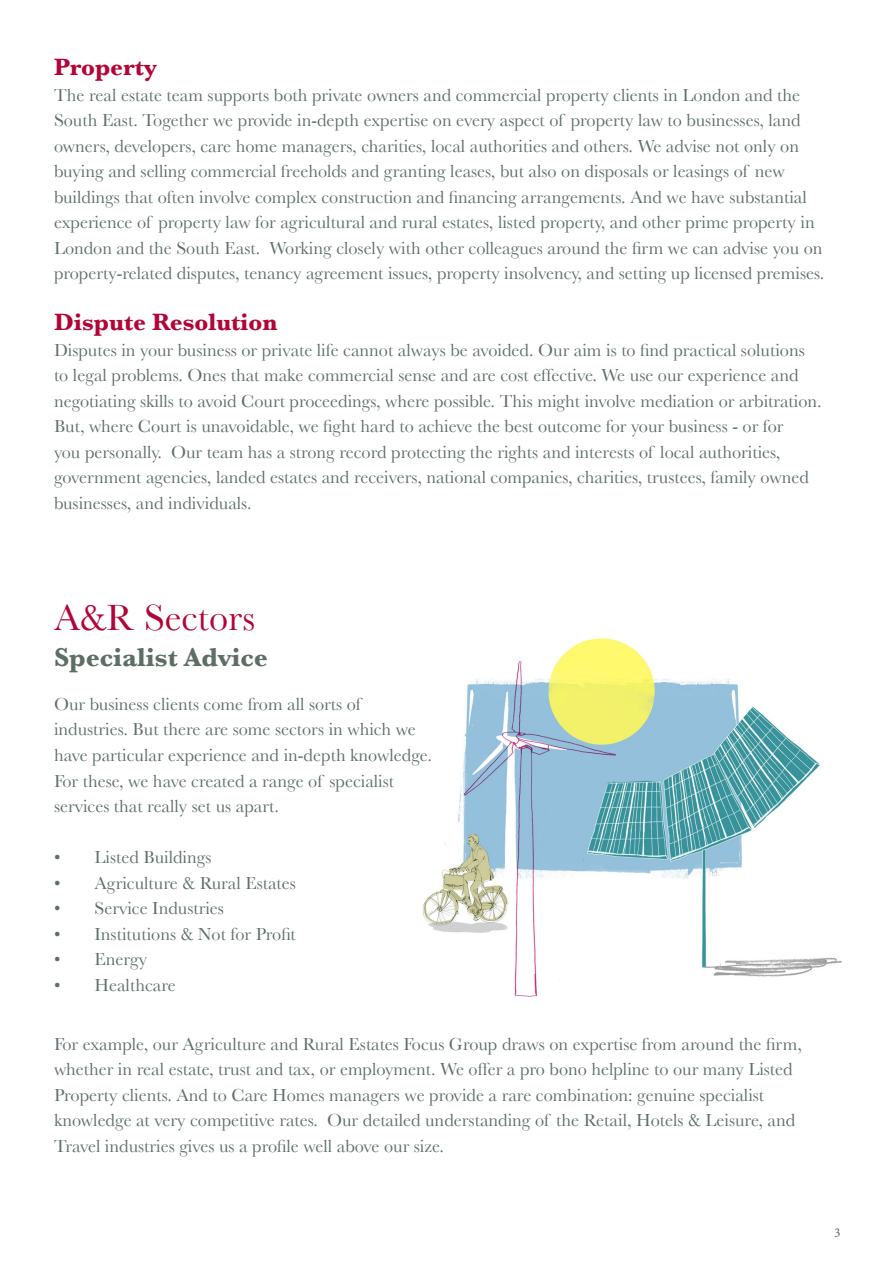
<style>
.page{position:relative;width:893px;height:1263px;background:#fff}
.page>*{position:absolute;margin:0;border:0;box-sizing:border-box;transform-origin:0 0}
.t1{font:38.25px "Baskerville";color:#b30437}
.t2{font:700 27px "Baskerville";color:#5d6e65}
.t3{font:700 24.75px "Baskerville";color:#b30437}
.t4{font:18.15px/25.5px "Baskerville";color:#5d6e65}
.t5{font:13.5px "Minion Pro";color:#5d6e65}
</style>
<div class="page">
<img style="left:422px;top:638px;width:420px;height:359px">
<p class="t3" style="left:54px;top:53px;width:104px">Property</p>
<p class="t4" style="left:54px;top:82px;width:772px">The real estate team supports both private owners and commercial property clients in London and the South East. Together we provide in-depth expertise on every aspect of property law to businesses, land owners, developers, care home managers, charities, local authorities and others. We advise not only on buying and selling commercial freeholds and granting leases, but also on disposals or leasings of new buildings that often involve complex construction and financing arrangements. And we have substantial experience of property law for agricultural and rural estates, listed property, and other prime property in London and the South East. Working closely with other colleagues around the firm we can advise you on property-related disputes, tenancy agreement issues, property insolvency, and setting up licensed premises.</p>
<p class="t3" style="left:54px;top:308px;width:225px">Dispute Resolution</p>
<p class="t4" style="left:54px;top:337px;width:769px">Disputes in your business or private life cannot always be avoided. Our aim is to find practical solutions to legal problems. Ones that make commercial sense and are cost effective. We use our experience and negotiating skills to avoid Court proceedings, where possible. This might involve mediation or arbitration.<br>But, where Court is unavoidable, we fight hard to achieve the best outcome for your business - or for<br>you personally. Our team has a strong record protecting the rights and interests of local authorities, government agencies, landed estates and receivers, national companies, charities, trustees, family owned businesses, and individuals.</p>
<p class="t1" style="left:54px;top:595px;width:203px">A&amp;R Sectors</p>
<p class="t2" style="left:54px;top:641px;width:215px">Specialist Advice</p>
<p class="t4" style="left:54px;top:691px;width:379px">Our business clients come from all sorts of industries. But there are some sectors in which we have particular experience and in-depth knowledge.<br>For these, we have created a range of specialist services that really set us apart.</p>
<p class="t4" style="left:54px;top:844px;width:159px">• Listed Buildings</p>
<p class="t4" style="left:54px;top:870px;width:243px">• Agriculture &amp; Rural Estates</p>
<p class="t4" style="left:54px;top:895px;width:171px">• Service Industries</p>
<p class="t4" style="left:54px;top:921px;width:243px">• Institutions &amp; Not for Profit</p>
<p class="t4" style="left:54px;top:946px;width:95px">• Energy</p>
<p class="t4" style="left:54px;top:972px;width:123px">• Healthcare</p>
<p class="t4" style="left:54px;top:1031px;width:749px">For example, our Agriculture and Rural Estates Focus Group draws on expertise from around the firm, whether in real estate, trust and tax, or employment. We offer a pro bono helpline to our many Listed Property clients. And to Care Homes managers we provide a rare combination: genuine specialist knowledge at very competitive rates. Our detailed understanding of the Retail, Hotels &amp; Leisure, and Travel industries gives us a profile well above our size.</p>
<p class="t5" style="left:834px;top:1224px;width:8px">3</p>
</div>
